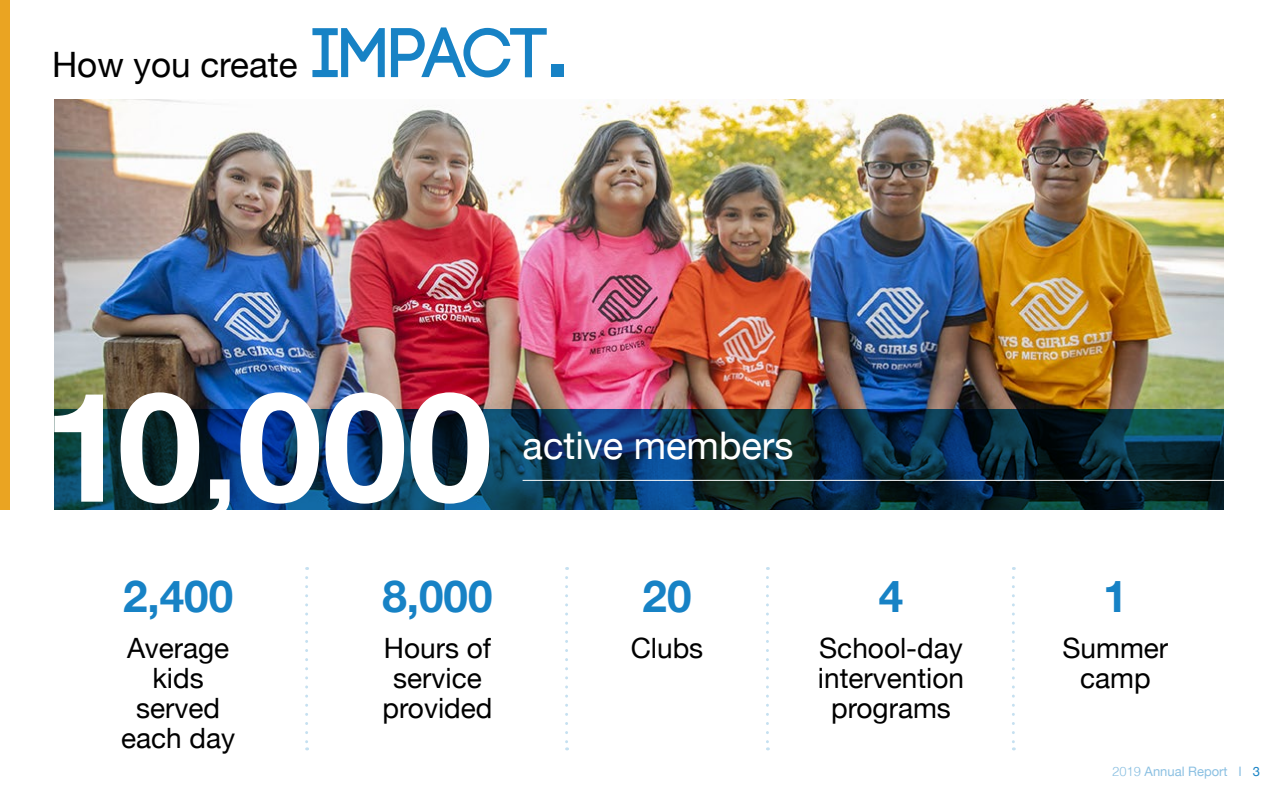
<style>
.page{position:relative;width:1280px;height:800px;background:#fff}
.page>*{position:absolute;margin:0;border:0;box-sizing:border-box;transform-origin:0 0}
.t1{font:700 153px "Helvetica Neue";color:#fff}
.t2{font:700 44px "Helvetica Neue";color:#1782c5}
.t3{font:38px "Helvetica Neue";color:#fff}
.t4{font:35px "Helvetica Neue";color:#000}
.t5{font:28px/30px "Helvetica Neue";color:#000;text-align:center}
.t6{font:13px "Helvetica Neue";color:#8bc0e2}
.s1{font-family:"Code";font-weight:700;font-size:70px;color:#1782c5}
.s2{font-weight:700;font-size:80px;color:#1782c5}
.s3{font-size:125px}
.s4{font-family:"Helvetica";font-weight:300}
.s5{color:#1782c5}
</style>
<div class="page">
<img style="left:54px;top:99px;width:1170px;height:311px">
<svg style="left:54px;top:410px;width:1170px;height:100px;background:#09324d"></svg>
<hr style="left:523px;top:480px;width:757px;height:1px;background:#fff">
<div style="left:0;top:0;width:9px;height:510px;background:#eaa422"></div>
<svg style="left:305px;top:578px;width:3px;height:172px"></svg>
<svg style="left:565px;top:578px;width:3px;height:172px"></svg>
<svg style="left:766px;top:578px;width:3px;height:172px"></svg>
<svg style="left:1012px;top:578px;width:3px;height:172px"></svg>
<p class="t4" style="left:52px;top:39px;width:518px">How you create <span class="s1">IMPACT</span><span class="s2">.</span></p>
<h1 class="t1" style="left:43px;top:327px;width:451px">10<span class="s3">,</span>000</h1>
<h2 class="t2" style="left:123px;top:561px;width:112px">2,400</h2>
<p class="t5" style="left:121px;top:634px;width:116px">Average kids served each day</p>
<h2 class="t2" style="left:382px;top:561px;width:112px">8,000</h2>
<p class="t5" style="left:383px;top:634px;width:111px">Hours of service provided</p>
<h3 class="t3" style="left:523px;top:418px;width:273px">active members</h3>
<h2 class="t2" style="left:643px;top:561px;width:50px">20</h2>
<p class="t5" style="left:631px;top:634px;width:74px">Clubs</p>
<h2 class="t2" style="left:879px;top:561px;width:26px">4</h2>
<p class="t5" style="left:818px;top:634px;width:148px">School-day intervention programs</p>
<h2 class="t2" style="left:1103px;top:561px;width:26px">1</h2>
<p class="t5" style="left:1062px;top:634px;width:107px">Summer camp</p>
<p class="t6" style="left:1112px;top:762px;width:149px"><span class="s4">2019</span> Annual Report I <span class="s5">3</span></p>
</div>
